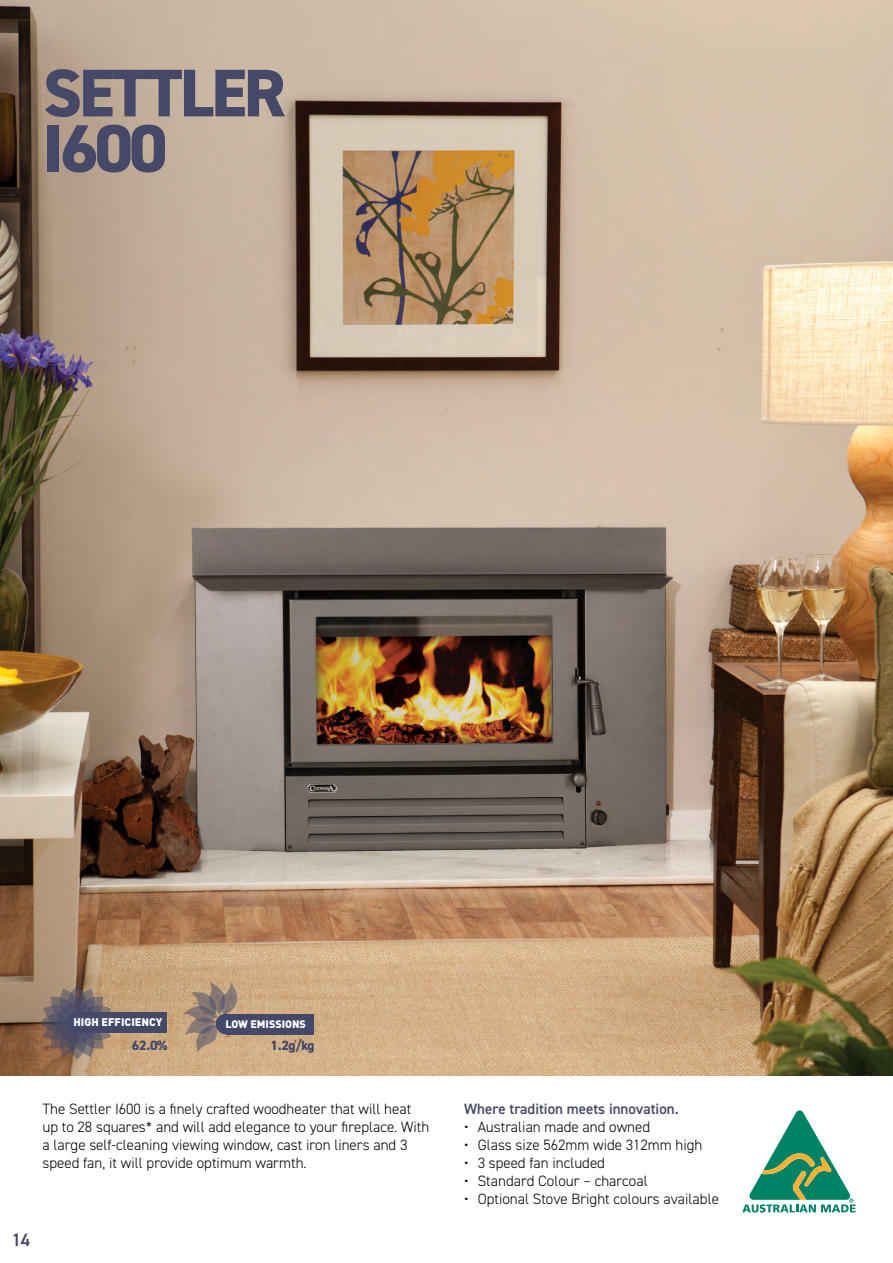
<style>
.page{position:relative;width:893px;height:1263px;background:#fff}
.page>*{position:absolute;margin:0;border:0;box-sizing:border-box;transform-origin:0 0}
.t1{font:800 67.5px/55.5px "DIN2014";letter-spacing:-.04em;color:#454967}
.t2{font:600 18px "DIN2014";color:#454967}
.t3{font:300 15px/18px "DIN2014";color:#000}
.t4{font:600 15px "DIN2014";color:#454967}
.t5{font:800 13.5px "DIN2014";color:#454967}
.t6{font:900 10.95px "DIN";color:#fff}
.t7{font:900 10.8px "DIN";color:#fff}
</style>
<div class="page">
<img style="left:0;top:0;width:893px;height:1076px">
<svg style="left:742px;top:1110px;width:114px;height:103px"></svg>
<svg style="left:68px;top:986px;width:18px;height:32px"></svg>
<svg style="left:68px;top:1027px;width:18px;height:32px"></svg>
<svg style="left:40px;top:1013px;width:32px;height:19px"></svg>
<svg style="left:43px;top:988px;width:68px;height:69px;background:#847167"></svg>
<div style="left:57px;top:1002px;width:40px;height:41px;background:#4d4d68;border-radius:50%"></div>
<div style="left:67px;top:1012px;width:21px;height:21px;background:#454968;border-radius:50%"></div>
<div style="left:77px;top:1012px;width:90px;height:21px;background:#454968"></div>
<svg style="left:183px;top:982px;width:54px;height:70px;background:#a78f7a"></svg>
<div style="left:216px;top:1014px;width:20px;height:20px;background:#454968;border-radius:50%"></div>
<div style="left:226px;top:1014px;width:88px;height:20px;background:#454968"></div>
<h1 class="t1" style="left:43px;top:65px;width:245px">SETTLER<br>I600</h1>
<p class="t6" style="left:73px;top:1015px;width:91px">HIGH EFFICIENCY</p>
<p class="t7" style="left:226px;top:1016px;width:82px">LOW EMISSIONS</p>
<p class="t5" style="left:132px;top:1036px;width:37px">62.0%</p>
<p class="t5" style="left:270px;top:1036px;width:45px">1.2g/kg</p>
<p class="t2" style="left:12px;top:1228px;width:20px">14</p>
<p class="t3" style="left:43px;top:1100px;width:388px">The Settler I600 is a finely crafted woodheater that will heat up to 28 squares* and will add elegance to your fireplace. With a large self-cleaning viewing window, cast iron liners and 3 speed fan, it will provide optimum warmth.</p>
<p class="t4" style="left:464px;top:1099px;width:216px">Where tradition meets innovation.</p>
<p class="t3" style="left:464px;top:1118px;width:187px">• Australian made and owned</p>
<p class="t3" style="left:464px;top:1136px;width:240px">• Glass size 562mm wide 312mm high</p>
<p class="t3" style="left:464px;top:1154px;width:142px">• 3 speed fan included</p>
<p class="t3" style="left:464px;top:1172px;width:185px">• Standard Colour – charcoal</p>
<p class="t3" style="left:464px;top:1190px;width:256px">• Optional Stove Bright colours available</p>
</div>
